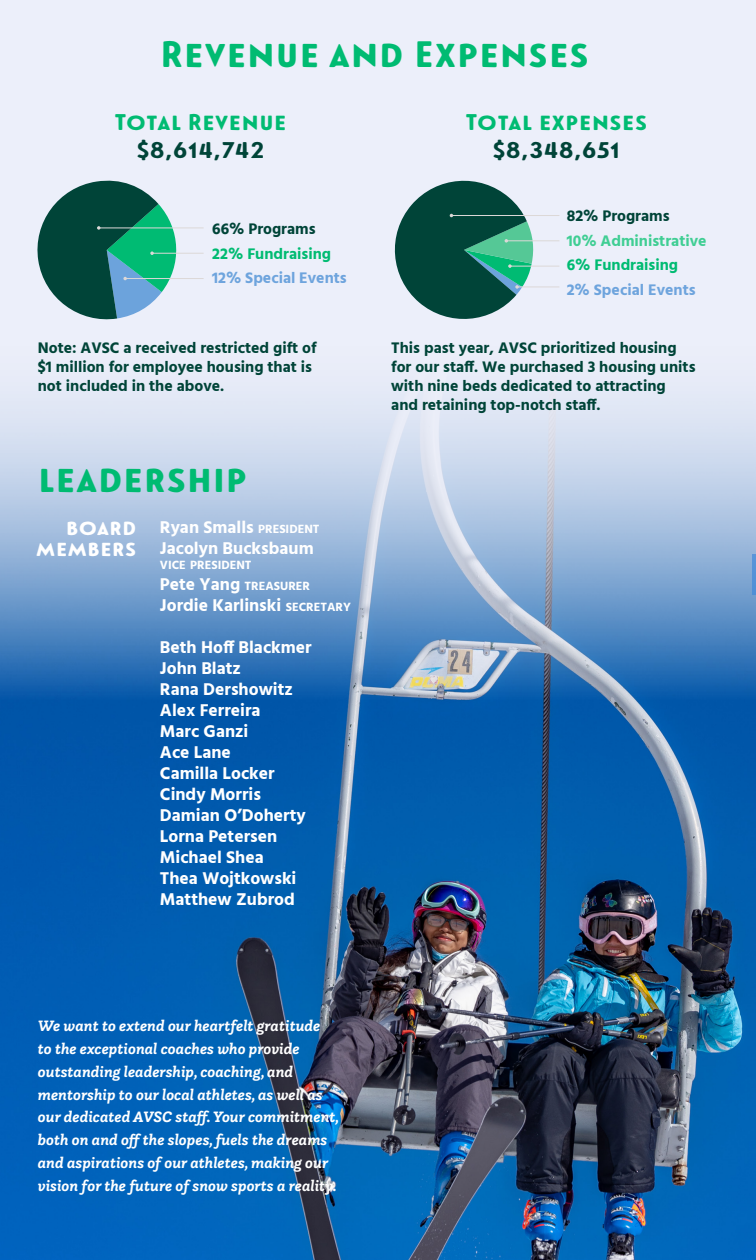
<style>
.page{position:relative;width:756px;height:1260px;background:#fff}
.page>*{position:absolute;margin:0;border:0;box-sizing:border-box;transform-origin:0 0}
.Panel_header{font:36.75px "Le Havre Rough Primary";color:#00bb72}
.Smaller_header{font:22.75px "Le Havre Rough Primary";color:#00bb72}
.smaller_header_dk_green{font:22.75px "Le Havre Rough Primary";color:#004438}
.Smaller_header-2{font:22.75px "Le Havre Rough Primary";color:#004438}
.Panel_header-2{font:21px/21px "Le Havre Rough Primary";color:#fff;text-align:right}
.t1{font:700 17.5px "Hind";color:#fff}
.body_copy_justified_larger{font:italic 700 15.75px/22.8px "Questa Slab";color:#fff}
.body_copy_justified_larger-2{font:700 15.75px/18.9px "Hind";color:#004438}
.body_copy{font:700 15.75px "Hind";color:#6ea4dd}
.body_copy-2{font:700 15.75px "Hind";color:#00bb72}
.body_copy-3{font:700 15.75px "Hind";color:#004438}
.body_copy-4{font:700 15.75px "Hind";color:#40ce94}
.t2{font:700 12.25px "Hind";color:#fff}
.s1{font-size:12.25px}
.s2{font-size:17.5px}
</style>
<div class="page">
<div style="left:0;top:0;width:756px;height:847px;background:#eceffa"></div>
<img style="left:0;top:401px;width:756px;height:859px">
<hr style="left:99px;top:227px;width:105px;height:1px;background:#dcd8d7">
<hr style="left:152px;top:253px;width:52px;height:1px;background:#dcd8d7">
<hr style="left:125px;top:278px;width:79px;height:1px;background:#dcd8d7">
<svg style="left:37px;top:180px;width:145px;height:140px"></svg>
<hr style="left:451px;top:215px;width:108px;height:1px;background:#dcd8d7">
<hr style="left:506px;top:240px;width:53px;height:1px;background:#dcd8d7">
<hr style="left:510px;top:266px;width:49px;height:1px;background:#dcd8d7">
<hr style="left:517px;top:286px;width:42px;height:1px;background:#dcd8d7">
<svg style="left:394px;top:180px;width:141px;height:139px"></svg>
<img style="left:752px;top:1085px;width:4px;height:175px">
<hr style="left:753px;top:554px;width:3px;height:40px;background:#3f88da">
<p class="Panel_header" style="left:160px;top:34px;width:431px">Revenue and Expenses</p>
<p class="Smaller_header" style="left:114px;top:110px;width:174px">Total Revenue</p>
<p class="smaller_header_dk_green" style="left:136px;top:137px;width:130px">$8,614,742</p>
<p class="body_copy-3" style="left:212px;top:220px;width:105px">66% Programs</p>
<p class="body_copy-2" style="left:212px;top:244px;width:120px">22% Fundraising</p>
<p class="body_copy" style="left:212px;top:269px;width:136px">12% Special Events</p>
<p class="body_copy_justified_larger-2" style="left:38px;top:338px;width:280px">Note: AVSC a received restricted gift of</p>
<p class="body_copy_justified_larger-2" style="left:38px;top:357px;width:276px">$1 million for employee housing that is</p>
<p class="body_copy_justified_larger-2" style="left:38px;top:376px;width:188px">not included in the above.</p>
<p class="Panel_header" style="left:38px;top:458px;width:211px">leadership</p>
<p class="Panel_header-2" style="left:36px;top:517px;width:102px">board members</p>
<p class="t1" style="left:160px;top:516px;width:161px">Ryan Smalls <span class="s1">PRESIDENT</span></p>
<p class="t1" style="left:160px;top:537px;width:155px">Jacolyn Bucksbaum</p>
<p class="t2" style="left:160px;top:558px;width:93px">VICE PRESIDENT</p>
<p class="t2" style="left:160px;top:579px;width:152px"><span class="s2">Pete Yang</span> TREASURER</p>
<p class="t1" style="left:160px;top:595px;width:192px">Jordie Karlinski <span class="s1">SECRETARY</span></p>
<p class="t1" style="left:160px;top:637px;width:153px">Beth Hoff Blackmer</p>
<p class="t1" style="left:160px;top:658px;width:83px">John Blatz</p>
<p class="t1" style="left:160px;top:679px;width:134px">Rana Dershowitz</p>
<p class="t1" style="left:160px;top:700px;width:102px">Alex Ferreira</p>
<p class="t1" style="left:160px;top:721px;width:90px">Marc Ganzi</p>
<p class="t1" style="left:160px;top:742px;width:73px">Ace Lane</p>
<p class="t1" style="left:160px;top:763px;width:116px">Camilla Locker</p>
<p class="t1" style="left:160px;top:784px;width:103px">Cindy Morris</p>
<p class="t1" style="left:160px;top:805px;width:147px">Damian O’Doherty</p>
<p class="t1" style="left:160px;top:826px;width:119px">Lorna Petersen</p>
<p class="t1" style="left:160px;top:847px;width:105px">Michael Shea</p>
<p class="t1" style="left:160px;top:868px;width:138px">Thea Wojtkowski</p>
<p class="t1" style="left:160px;top:889px;width:136px">Matthew Zubrod</p>
<p class="Smaller_header" style="left:465px;top:110px;width:184px">Total expenses</p>
<p class="Smaller_header-2" style="left:492px;top:137px;width:130px">$8,348,651</p>
<p class="body_copy-3" style="left:567px;top:207px;width:104px">82% Programs</p>
<p class="body_copy-4" style="left:567px;top:231px;width:141px">10% Administrative</p>
<p class="body_copy-2" style="left:567px;top:256px;width:113px">6% Fundraising</p>
<p class="body_copy" style="left:567px;top:280px;width:130px">2% Special Events</p>
<p class="body_copy_justified_larger-2" style="left:391px;top:338px;width:306px">This past year, AVSC prioritized housing for our staff. We purchased 3 housing units with nine beds dedicated to attracting and retaining top-notch staff.</p>
<p class="body_copy_justified_larger" style="left:38px;top:1015px;width:303px">We want to extend our heartfelt gratitude<br>to the exceptional coaches who provide outstanding leadership, coaching, and mentorship to our local athletes, as well as our dedicated AVSC staff. Your commitment, both on and off the slopes, fuels the dreams and aspirations of our athletes, making our vision for the future of snow sports a reality.</p>
</div>
